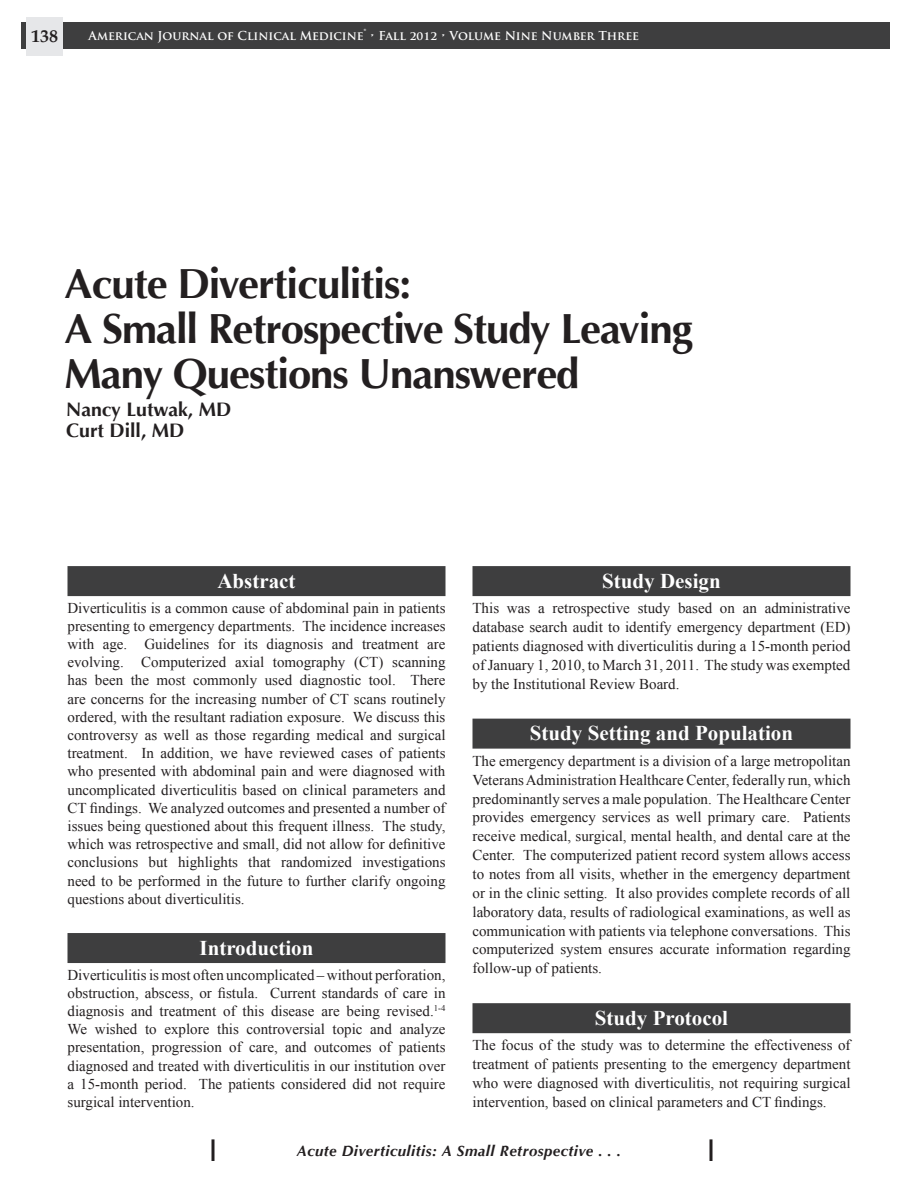
<style>
.page{position:relative;width:918px;height:1188px;background:#fff}
.page>*{position:absolute;margin:0;border:0;box-sizing:border-box;transform-origin:0 0}
.Headline{font:700 42px/45px "Optima";letter-spacing:-.025em;color:#231f20}
.Rev_Sub_Head{font:700 21px "Times New Roman";color:#fff}
.BYLINE{font:700 19.5px "Optima";color:#231f20}
.t1{font:700 18px "Palatino";color:#231f20}
.Body_Text{font:15px/18.1px "Times New Roman";color:#231f20;text-align:justify}
.t2{font:italic 700 15px "Optima";letter-spacing:.03em;color:#231f20}
.t3{font:700 12px "Trajan Pro";color:#fff}
</style>
<div class="page">
<div style="left:21px;top:22px;width:869px;height:27px;background:#3e3e3f"></div>
<div style="left:26px;top:17px;width:37px;height:39px;background:#e6e7e9"></div>
<hr style="left:212px;top:1139px;width:2px;height:22px;background:#231f20">
<hr style="left:710px;top:1139px;width:2px;height:22px;background:#231f20">
<div style="left:68px;top:566px;width:378px;height:30px;background:#3e3e3f"></div>
<div style="left:68px;top:933px;width:378px;height:30px;background:#3e3e3f"></div>
<div style="left:472px;top:566px;width:378px;height:30px;background:#3e3e3f"></div>
<div style="left:472px;top:719px;width:378px;height:30px;background:#3e3e3f"></div>
<div style="left:472px;top:1003px;width:378px;height:30px;background:#3e3e3f"></div>
<p class="t1" style="left:31px;top:21px;width:28px">138</p>
<p class="t3" style="left:89px;top:28px;width:552px">American Journal of Clinical Medicine® • Fall 2012 • Volume Nine Number Three</p>
<p class="Headline" style="left:65px;top:262px;width:630px">Acute Diverticulitis:<br>A Small Retrospective Study Leaving<br>Many Questions Unanswered</p>
<p class="BYLINE" style="left:66px;top:398px;width:166px">Nancy Lutwak, MD</p>
<p class="BYLINE" style="left:66px;top:419px;width:120px">Curt Dill, MD</p>
<p class="Rev_Sub_Head" style="left:217px;top:566px;width:80px">Abstract</p>
<p class="Body_Text" style="left:68px;top:598px;width:380px">Diverticulitis is a common cause of abdominal pain in patients presenting to emergency departments. The incidence increases with age. Guidelines for its diagnosis and treatment are evolving. Computerized axial tomography (CT) scanning has been the most commonly used diagnostic tool. There are concerns for the increasing number of CT scans routinely ordered, with the resultant radiation exposure. We discuss this controversy as well as those regarding medical and surgical treatment. In addition, we have reviewed cases of patients who presented with abdominal pain and were diagnosed with uncomplicated diverticulitis based on clinical parameters and CT findings. We analyzed outcomes and presented a number of issues being questioned about this frequent illness. The study, which was retrospective and small, did not allow for definitive conclusions but highlights that randomized investigations need to be performed in the future to further clarify ongoing questions about diverticulitis.</p>
<p class="Rev_Sub_Head" style="left:200px;top:933px;width:115px">Introduction</p>
<p class="Body_Text" style="left:68px;top:965px;width:380px">Diverticulitis is most often uncomplicated – without perforation, obstruction, abscess, or fistula. Current standards of care in diagnosis and treatment of this disease are being revised.<sup>1-4<br></sup>We wished to explore this controversial topic and analyze presentation, progression of care, and outcomes of patients diagnosed and treated with diverticulitis in our institution over a 15-month period. The patients considered did not require surgical intervention.</p>
<p class="Rev_Sub_Head" style="left:602px;top:566px;width:120px">Study Design</p>
<p class="Body_Text" style="left:472px;top:599px;width:380px;line-height:18.9px">This was a retrospective study based on an administrative database search audit to identify emergency department (ED) patients diagnosed with diverticulitis during a 15-month period of January 1, 2010, to March 31, 2011. The study was exempted by the Institutional Review Board.</p>
<p class="Rev_Sub_Head" style="left:530px;top:719px;width:265px">Study Setting and Population</p>
<p class="Body_Text" style="left:472px;top:751px;width:380px;line-height:18.9px">The emergency department is a division of a large metropolitan Veterans Administration Healthcare Center, federally run, which predominantly serves a male population. The Healthcare Center provides emergency services as well primary care. Patients receive medical, surgical, mental health, and dental care at the Center. The computerized patient record system allows access to notes from all visits, whether in the emergency department or in the clinic setting. It also provides complete records of all laboratory data, results of radiological examinations, as well as communication with patients via telephone conversations. This computerized system ensures accurate information regarding follow-up of patients.</p>
<p class="Rev_Sub_Head" style="left:595px;top:1003px;width:135px">Study Protocol</p>
<p class="Body_Text" style="left:472px;top:1036px;width:380px;line-height:18.9px">The focus of the study was to determine the effectiveness of treatment of patients presenting to the emergency department who were diagnosed with diverticulitis, not requiring surgical intervention, based on clinical parameters and CT findings.</p>
<p class="t2" style="left:297px;top:1142px;width:326px">Acute Diverticulitis: A Small Retrospective . . .</p>
</div>
